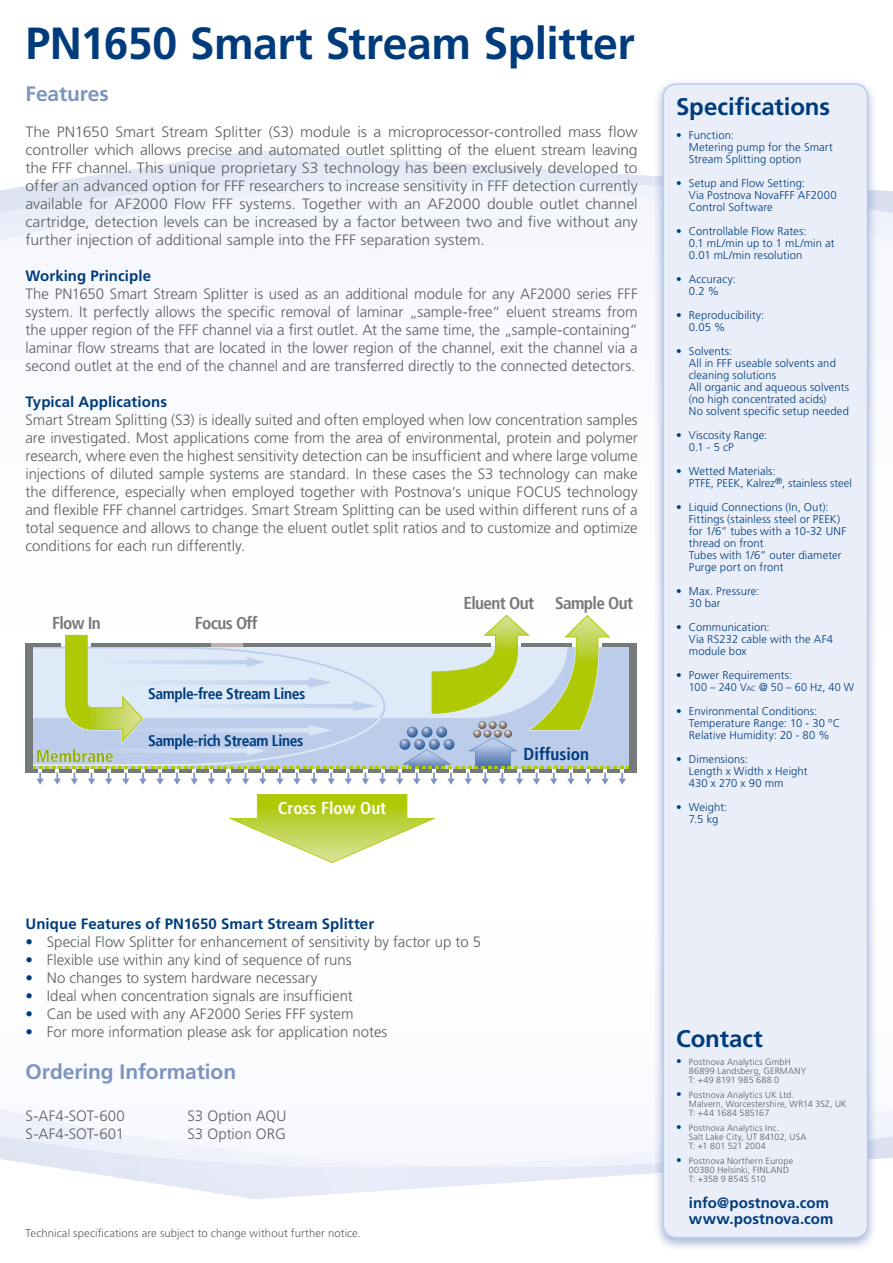
<style>
.page{position:relative;width:893px;height:1263px;background:#fff}
.page>*{position:absolute;margin:0;border:0;box-sizing:border-box;transform-origin:0 0}
.t1{font:700 45px "Frutiger LT Std";letter-spacing:-.01em;color:#003c7c}
.t2{font:700 24px "Frutiger LT Std";letter-spacing:-.005em;color:#003c7c}
.t3{font:700 21px "Frutiger LT Std";letter-spacing:-.005em;color:#7d95bf}
.t4{font:700 condensed 17.25px "Frutiger";letter-spacing:-.035em;color:#76797a}
.t5{font:700 condensed 17.25px "Frutiger";color:#fff}
.t6{font:700 condensed 17.25px "Frutiger";color:#003c7c}
.t7{font:700 condensed 15.6px "Frutiger";letter-spacing:-.025em;color:#003c7c}
.t8{font:300 15px/18px "Frutiger LT Std";color:#5b6062;text-align:justify}
.t9{font:300 15px/18px "Frutiger LT Std";color:#5b6062;text-align:justify;scale:1.05 1}
.t10{font:700 15px/16.5px "Frutiger LT Std";letter-spacing:.005em;color:#003c7c}
.t11{font:300 11.25px/12px "Frutiger LT Std";letter-spacing:.01em;color:#003c7c}
.t12{font:300 11.25px "Frutiger LT Std";letter-spacing:.01em;color:#5b6062}
.t13{font:300 9px/9px "Frutiger LT Std";letter-spacing:.02em;color:#5b6062}
.s1{color:#003c7c}
.s2{font-size:7.5px}
.s3{font-size:11.25px;color:#003c7c}
</style>
<div class="page">
<svg style="left:0;top:1157px;width:893px;height:42px"></svg>
<svg style="left:0;top:150px;width:893px;height:42px"></svg>
<img style="left:653px;top:237px;width:225px;height:875px">
<img style="left:653px;top:1112px;width:225px;height:26px">
<img style="left:653px;top:1138px;width:225px;height:21px">
<img style="left:653px;top:1159px;width:225px;height:89px">
<img style="left:653px;top:211px;width:225px;height:26px">
<img style="left:653px;top:190px;width:225px;height:21px">
<img style="left:653px;top:82px;width:225px;height:108px">
<div style="left:663px;top:83px;width:205px;height:1155px;background:#e9eef9"></div>
<svg style="left:228px;top:794px;width:208px;height:69px"></svg>
<svg style="left:26px;top:614px;width:611px;height:171px"></svg>
<h1 class="t1" style="left:26px;top:17px;width:611px">PN1650 Smart Stream Splitter</h1>
<h3 class="t3" style="left:26px;top:82px;width:85px">Features</h3>
<p class="t9" style="left:26px;top:123px;width:585px">The PN1650 Smart Stream Splitter (S3) module is a microprocessor-controlled mass flow controller which allows precise and automated outlet splitting of the eluent stream leaving the FFF channel. This unique proprietary S3 technology has been exclusively developed to offer an advanced option for FFF researchers to increase sensitivity in FFF detection currently available for AF2000 Flow FFF systems. Together with an AF2000 double outlet channel cartridge, detection levels can be increased by a factor between two and five without any further injection of additional sample into the FFF separation system.</p>
<p class="t10" style="left:26px;top:268px;width:127px">Working Principle</p>
<p class="t8" style="left:26px;top:285px;width:614px">The PN1650 Smart Stream Splitter is used as an additional module for any AF2000 series FFF system. It perfectly allows the specific removal of laminar „sample-free“ eluent streams from the upper region of the FFF channel via a first outlet. At the same time, the „sample-containing“ laminar flow streams that are located in the lower region of the channel, exit the channel via a second outlet at the end of the channel and are transferred directly to the connected detectors.</p>
<p class="t10" style="left:26px;top:394px;width:143px">Typical Applications</p>
<p class="t8" style="left:26px;top:411px;width:614px">Smart Stream Splitting (S3) is ideally suited and often employed when low concentration samples are investigated. Most applications come from the area of environmental, protein and polymer research, where even the highest sensitivity detection can be insufficient and where large volume injections of diluted sample systems are standard. In these cases the S3 technology can make the difference, especially when employed together with Postnova‘s unique FOCUS technology and flexible FFF channel cartridges. Smart Stream Splitting can be used within different runs of a total sequence and allows to change the eluent outlet split ratios and to customize and optimize conditions for each run differently.</p>
<p class="t4" style="left:52px;top:612px;width:50px">Flow In</p>
<p class="t4" style="left:195px;top:612px;width:64px">Focus Off</p>
<p class="t7" style="left:148px;top:684px;width:159px">Sample-free Stream Lines</p>
<p class="t7" style="left:148px;top:731px;width:157px">Sample-rich Stream Lines</p>
<p class="t5" style="left:278px;top:797px;width:110px">Cross Flow Out</p>
<p class="t4" style="left:463px;top:593px;width:171px">Eluent Out Sample Out</p>
<p class="t6" style="left:524px;top:744px;width:67px">Diffusion</p>
<p class="t10" style="left:26px;top:916px;width:350px">Unique Features of PN1650 Smart Stream Splitter</p>
<p class="t8" style="left:26px;top:933px;width:457px"><span class="s1">•</span> Special Flow Splitter for enhancement of sensitivity by factor up to 5</p>
<p class="t8" style="left:26px;top:951px;width:328px"><span class="s1">•</span> Flexible use within any kind of sequence of runs</p>
<p class="t8" style="left:26px;top:969px;width:293px"><span class="s1">•</span> No changes to system hardware necessary</p>
<p class="t8" style="left:26px;top:987px;width:329px"><span class="s1">•</span> Ideal when concentration signals are insufficient</p>
<p class="t8" style="left:26px;top:1005px;width:330px"><span class="s1">•</span> Can be used with any AF2000 Series FFF system</p>
<p class="t8" style="left:26px;top:1023px;width:363px"><span class="s1">•</span> For more information please ask for application notes</p>
<h3 class="t3" style="left:26px;top:1060px;width:212px">Ordering Information</h3>
<p class="t8" style="left:26px;top:1107px;width:101px">S-AF4-SOT-600</p>
<p class="t8" style="left:187px;top:1107px;width:101px">S3 Option AQU</p>
<p class="t8" style="left:26px;top:1125px;width:100px">S-AF4-SOT-601</p>
<p class="t8" style="left:187px;top:1125px;width:100px">S3 Option ORG</p>
<p class="t12" style="left:26px;top:1227px;width:337px">Technical specifications are subject to change without further notice.</p>
<h2 class="t2" style="left:676px;top:93px;width:156px">Specifications</h2>
<p class="t11" style="left:689px;top:129px;width:145px;text-indent:-13px">• Function:<br>Metering pump for the Smart<br>Stream Splitting option</p>
<p class="t11" style="left:689px;top:177px;width:149px;text-indent:-13px">• Setup and Flow Setting:<br>Via Postnova NovaFFF AF2000<br>Control Software</p>
<p class="t11" style="left:689px;top:225px;width:147px;text-indent:-13px">• Controllable Flow Rates:<br>0.1 mL/min up to 1 mL/min at<br>0.01 mL/min resolution</p>
<p class="t11" style="left:676px;top:273px;width:61px;text-align:center">• Accuracy:<br>0.2 %</p>
<p class="t11" style="left:689px;top:309px;width:77px;text-indent:-13px">• Reproducibility:<br>0.05 %</p>
<p class="t11" style="left:689px;top:345px;width:162px;text-indent:-13px">• Solvents:<br>All in FFF useable solvents and cleaning solutions<br>All organic and aqueous solvents (no high concentrated acids)<br>No solvent specific setup needed</p>
<p class="t11" style="left:689px;top:429px;width:80px;text-indent:-13px">• Viscosity Range:<br>0.1 - 5 cP</p>
<p class="t11" style="left:689px;top:465px;width:165px;text-indent:-13px">• Wetted Materials:<br>PTFE, PEEK, Kalrez<sup>®</sup>, stainless steel</p>
<p class="t11" style="left:689px;top:501px;width:159px;text-indent:-13px">• Liquid Connections (In, Out):<br>Fittings (stainless steel or PEEK) for 1/6” tubes with a 10-32 UNF thread on front<br>Tubes with 1/6” outer diameter<br>Purge port on front</p>
<p class="t11" style="left:689px;top:585px;width:72px;text-indent:-13px">• Max. Pressure:<br>30 bar</p>
<p class="t11" style="left:689px;top:621px;width:146px;text-indent:-13px">• Communication:<br>Via RS232 cable with the AF4 module box</p>
<p class="t11" style="left:689px;top:669px;width:167px;text-indent:-13px">• Power Requirements:<br>100 – 240 V<span class="s2">AC</span> @ 50 – 60 Hz, 40 W</p>
<p class="t11" style="left:689px;top:705px;width:153px;text-indent:-13px">• Environmental Conditions:<br>Temperature Range: 10 - 30 °C<br>Relative Humidity: 20 - 80 %</p>
<p class="t11" style="left:689px;top:753px;width:120px;text-indent:-13px">• Dimensions:<br>Length x Width x Height<br>430 x 270 x 90 mm</p>
<p class="t11" style="left:676px;top:801px;width:53px;text-align:center">• Weight:<br>7.5 kg</p>
<h2 class="t2" style="left:676px;top:1025px;width:88px">Contact</h2>
<p class="t13" style="left:689px;top:1058px;width:119px;text-indent:-13px"><span class="s3">•</span> Postnova Analytics GmbH<br>86899 Landsberg, GERMANY<br>T: +49 8191 985 688 0</p>
<p class="t13" style="left:689px;top:1091px;width:159px;text-indent:-13px"><span class="s3">•</span> Postnova Analytics UK Ltd.<br>Malvern, Worcestershire, WR14 3SZ, UK<br>T: +44 1684 585167</p>
<p class="t13" style="left:689px;top:1124px;width:119px;text-indent:-13px"><span class="s3">•</span> Postnova Analytics Inc.<br>Salt Lake City, UT 84102, USA<br>T: +1 801 521 2004</p>
<p class="t13" style="left:689px;top:1157px;width:106px;text-indent:-13px"><span class="s3">•</span> Postnova Northern Europe<br>00380 Helsinki, FINLAND<br>T: +358 9 8545 510</p>
<p class="t10" style="left:689px;top:1194px;width:146px">info@postnova.com www.postnova.com</p>
</div>
